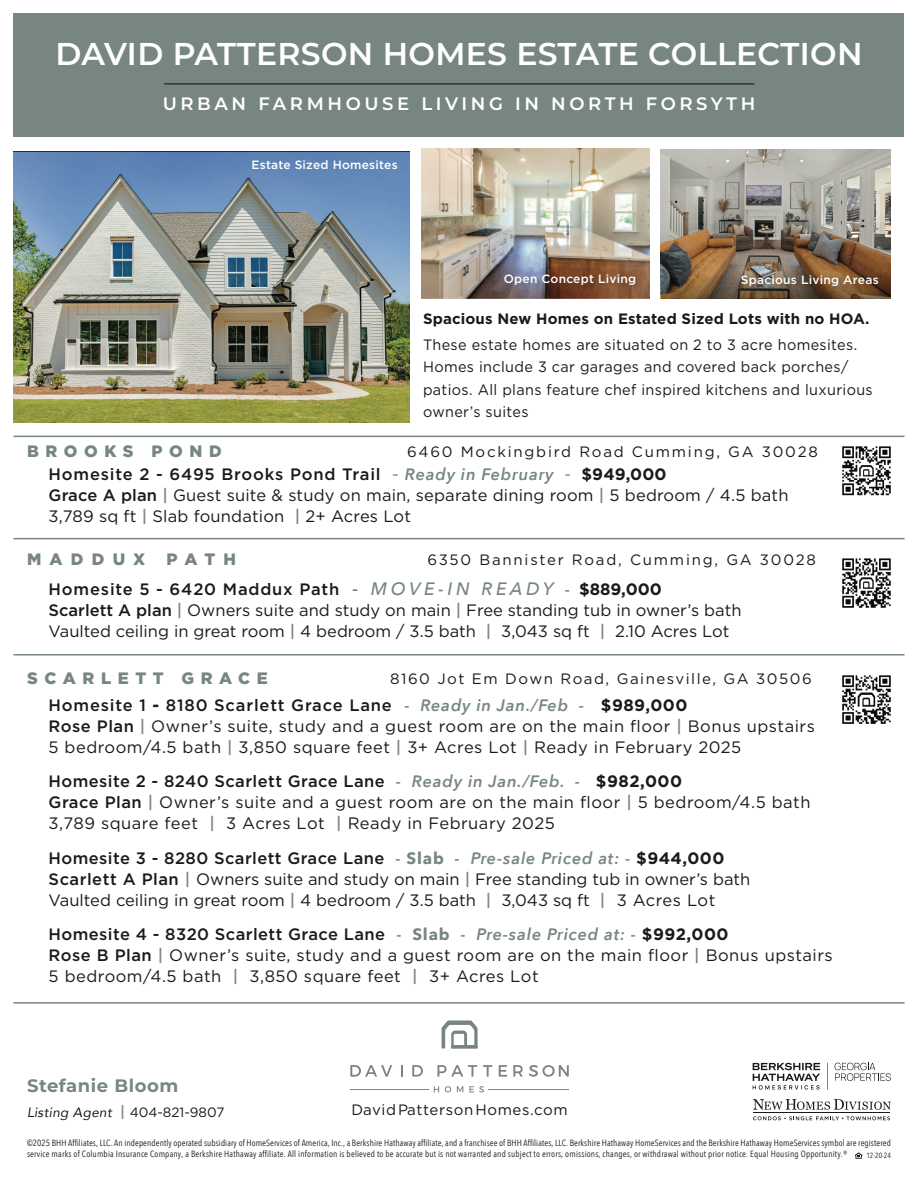
<style>
.page{position:relative;width:918px;height:1188px;background:#fff}
.page>*{position:absolute;margin:0;border:0;box-sizing:border-box;transform-origin:0 0}
.t1{font:100 31.5px "Montserrat";letter-spacing:.01em;color:#fff}
.t2{font:100 18px "Montserrat";letter-spacing:.2em;color:#fff}
.t3{font:100 18px "Montserrat";letter-spacing:.03em;color:#77877f}
.t4{font:16.5px/21px "Gotham";letter-spacing:.03em;color:#1a1a1a}
.t5{font:16.5px/21px "Gotham";letter-spacing:.01em;color:#1a1a1a}
.t6{font:900 16.5px "Gotham";letter-spacing:.4em;color:#77877f}
.t7{font:15px/22.5px "Gotham";letter-spacing:.025em;color:#1a1a1a;scale:.96 1}
.t8{font:15px "Gotham";letter-spacing:.12em;color:#1a1a1a}
.t9{font:700 15px "Gotham";letter-spacing:.01em;color:#1a1a1a}
.t10{font:15px "Gotham";letter-spacing:.1em;color:#1a1a1a}
.t11{font:15px "Gotham";letter-spacing:.025em;color:#1a1a1a}
.t12{font:italic 13.5px "Avenir";letter-spacing:.025em;color:#1a1a1a}
.t13{font:500 12px "Gotham";letter-spacing:.02em;color:#fff}
.t14{font:9px/10.8px "Avenir Next Condensed";letter-spacing:.01em;color:#1a1a1a}
.t15{font:7.5px "Avenir Next Condensed";color:#1a1a1a}
.s1{font-weight:500}
.s2{color:#77877f}
.s3{font-family:"Avenir Next";font-weight:600;font-style:italic;color:#77877f}
.s4{font-weight:700}
.s5{font-weight:500;color:#77877f}
.s6{font-weight:300}
.s7{font-family:"Avenir Next";font-weight:500;font-style:italic;font-size:18px;color:#77877f}
.s8{font-family:"Avenir Next";font-weight:500;font-style:italic;color:#77877f}
.s9{font-family:"Avenir Next";font-weight:700;color:#77877f}
.s10{font-family:"Gotham";font-weight:500;font-style:normal;font-size:15px;color:#77877f}
.s11{font-family:"Gotham";font-style:normal}
</style>
<div class="page">
<div style="left:14px;top:14px;width:890px;height:123px;background:#77877f"></div>
<img style="left:842px;top:558px;width:49px;height:50px">
<img style="left:842px;top:446px;width:49px;height:50px">
<img style="left:842px;top:675px;width:49px;height:49px">
<svg style="left:350px;top:1065px;width:42px;height:12px"></svg>
<svg style="left:401px;top:1065px;width:2px;height:12px"></svg>
<svg style="left:412px;top:1065px;width:11px;height:12px"></svg>
<svg style="left:437px;top:1065px;width:40px;height:12px"></svg>
<svg style="left:483px;top:1065px;width:9px;height:12px"></svg>
<svg style="left:499px;top:1065px;width:8px;height:12px"></svg>
<svg style="left:513px;top:1065px;width:10px;height:12px"></svg>
<svg style="left:529px;top:1065px;width:40px;height:12px"></svg>
<svg style="left:434px;top:1086px;width:5px;height:6px"></svg>
<svg style="left:445px;top:1086px;width:6px;height:6px"></svg>
<svg style="left:457px;top:1086px;width:6px;height:6px"></svg>
<svg style="left:469px;top:1086px;width:15px;height:6px"></svg>
<hr style="left:488px;top:1089px;width:81px;height:1px;background:#76867e">
<hr style="left:351px;top:1089px;width:78px;height:1px;background:#76867e">
<svg style="left:442px;top:1020px;width:36px;height:28px"></svg>
<svg style="left:855px;top:1152px;width:7px;height:7px"></svg>
<hr style="left:753px;top:1113px;width:137px;height:1px;background:#1a1a1a">
<svg style="left:753px;top:1099px;width:138px;height:11px"></svg>
<svg style="left:753px;top:1116px;width:137px;height:4px"></svg>
<svg style="left:753px;top:1063px;width:75px;height:27px"></svg>
<svg style="left:835px;top:1063px;width:56px;height:18px"></svg>
<hr style="left:14px;top:436px;width:890px;height:1px;background:#77877f">
<hr style="left:14px;top:654px;width:890px;height:2px;background:#77877f">
<hr style="left:14px;top:538px;width:890px;height:1px;background:#77877f">
<hr style="left:14px;top:1002px;width:890px;height:2px;background:#77877f">
<img style="left:421px;top:149px;width:228px;height:149px">
<img style="left:661px;top:150px;width:230px;height:148px">
<hr style="left:164px;top:83px;width:590px;height:1px;background:#1a1a1a">
<div style="left:503px;top:273px;width:137px;height:17px;background:#1a1a1a;opacity:.26"></div>
<img style="left:14px;top:152px;width:395px;height:270px">
<div style="left:567px;top:268px;width:14px;height:8px;background:#7c4526"></div>
<svg style="left:662px;top:273px;width:229px;height:25px;background:#685038"></svg>
<div style="left:740px;top:274px;width:143px;height:17px;background:#1a1a1a;opacity:.26"></div>
<h1 class="t1" style="left:55px;top:34px;width:809px">DAVID PATTERSON HOMES ESTATE COLLECTION</h1>
<p class="t2" style="left:163px;top:92px;width:594px">URBAN FARMHOUSE LIVING IN NORTH FORSYTH</p>
<p class="t13" style="left:252px;top:157px;width:148px">Estate Sized Homesites</p>
<p class="t13" style="left:504px;top:271px;width:134px">Open Concept Living</p>
<p class="t13" style="left:741px;top:272px;width:139px">Spacious Living Areas</p>
<p class="t9" style="left:423px;top:309px;width:448px">Spacious New Homes on Estated Sized Lots with no HOA.</p>
<p class="t7" style="left:423px;top:333px;width:470px">These estate homes are situated on 2 to 3 acre homesites.<br>Homes include 3 car garages and covered back porches/ patios. All plans feature chef inspired kitchens and luxurious owner’s suites</p>
<p class="t6" style="left:27px;top:440px;width:196px">BROOKS POND</p>
<p class="t8" style="left:407px;top:442px;width:412px">6460 Mockingbird Road Cumming, GA 30028</p>
<p class="t5" style="left:49px;top:463px;width:741px"><span class="s1">Homesite 2 - 6495 Brooks Pond Trail</span> <span class="s2">-</span> <span class="s3">Ready in February</span> <span class="s2">-</span> <span class="s4">$949,000<br></span><span class="s1">Grace A plan</span> <span class="s5">|</span> Guest suite &amp; study on main, separate dining room <span class="s5">|</span> 5 bedroom / 4.5 bath<br>3,789 sq ft <span class="s5">|</span> Slab foundation <span class="s5">|</span> 2+ Acres Lot</p>
<p class="t6" style="left:27px;top:547px;width:120px">MADDUX</p>
<p class="t6" style="left:166px;top:547px;width:71px">PATH</p>
<p class="t8" style="left:427px;top:550px;width:390px">6350 Bannister Road, Cumming, GA 30028</p>
<p class="t5" style="left:49px;top:579px;width:694px"><span class="s1">Homesite 5 - 6420 Maddux Path</span> <span class="s6">-</span> <span class="s7">MOVE-IN READY</span> <span class="s3">-</span> <span class="s4">$889,000<br></span><span class="s1">Scarlett A plan</span> <span class="s5">|</span> Owners suite and study on main <span class="s5">|</span> Free standing tub in owner’s bath<br>Vaulted ceiling in great room <span class="s5">|</span> 4 bedroom / 3.5 bath <span class="s5">|</span> 3,043 sq ft <span class="s5">|</span> 2.10 Acres Lot</p>
<p class="t6" style="left:27px;top:667px;width:242px">SCARLETT GRACE</p>
<p class="t10" style="left:390px;top:669px;width:423px">8160 Jot Em Down Road, Gainesville, GA 30506</p>
<p class="t4" style="left:49px;top:694px;width:768px"><span class="s1">Homesite 1</span> <span class="s4">-</span> <span class="s1">8180 Scarlett Grace Lane</span> <span class="s8">-</span> <span class="s3">Ready in Jan./Feb -</span> <span class="s4">$989,000<br></span><span class="s1">Rose Plan</span> <span class="s5">|</span> Owner’s suite, study and a guest room are on the main floor <span class="s5">|</span> Bonus upstairs<br>5 bedroom/4.5 bath <span class="s5">|</span> 3,850 square feet <span class="s5">|</span> 3+ Acres Lot <span class="s5">|</span> Ready in February 2025</p>
<p class="t4" style="left:49px;top:771px;width:763px"><span class="s1">Homesite 2 - 8240 Scarlett Grace Lane</span> <span class="s8">-</span> <span class="s3">Ready in Jan./Feb.</span> <span class="s8">-</span> <span class="s4">$982,000<br></span><span class="s1">Grace Plan</span> <span class="s5">|</span> Owner’s suite and a guest room are on the main floor <span class="s5">|</span> 5 bedroom/4.5 bath<br>3,789 square feet <span class="s5">|</span> 3 Acres Lot <span class="s5">|</span> Ready in February 2025</p>
<p class="t5" style="left:49px;top:847px;width:703px"><span class="s1">Homesite 3 - 8280 Scarlett Grace Lane</span> <span class="s8">-</span> <span class="s9">Slab</span> <span class="s8">-</span> <span class="s3">Pre-sale Priced at:</span> <span class="s8">-</span> <span class="s4">$944,000<br></span><span class="s1">Scarlett A Plan</span> <span class="s5">|</span> Owners suite and study on main <span class="s5">|</span> Free standing tub in owner’s bath<br>Vaulted ceiling in great room <span class="s5">|</span> 4 bedroom / 3.5 bath <span class="s5">|</span> 3,043 sq ft <span class="s5">|</span> 3 Acres Lot</p>
<p class="t4" style="left:49px;top:924px;width:786px"><span class="s1">Homesite 4 - 8320 Scarlett Grace Lane</span> <span class="s8">-</span> <span class="s9">Slab</span> <span class="s8">-</span> <span class="s3">Pre-sale Priced at:</span> <span class="s8">-</span> <span class="s4">$992,000<br></span><span class="s1">Rose B Plan</span> <span class="s5">|</span> Owner’s suite, study and a guest room are on the main floor <span class="s5">|</span> Bonus upstairs<br>5 bedroom/4.5 bath <span class="s5">|</span> 3,850 square feet <span class="s5">|</span> 3+ Acres Lot</p>
<p class="t3" style="left:27px;top:1074px;width:153px">Stefanie Bloom</p>
<p class="t12" style="left:27px;top:1104px;width:199px">Listing Agent <span class="s10">|</span> <span class="s11">404-821-9807</span></p>
<p class="t11" style="left:352px;top:1100px;width:218px">DavidPattersonHomes.com</p>
<p class="t14" style="left:27px;top:1138px;width:866px">©2025 BHH Affiliates, LLC. An independently operated subsidiary of HomeServices of America, Inc., a Berkshire Hathaway affiliate, and a franchisee of BHH Affiliates, LLC. Berkshire Hathaway HomeServices and the Berkshire Hathaway HomeServices symbol are registered service marks of Columbia Insurance Company, a Berkshire Hathaway affiliate. All information is believed to be accurate but is not warranted and subject to errors, omissions, changes, or withdrawal without prior notice. Equal Housing Opportunity.®</p>
<p class="t15" style="left:866px;top:1150px;width:26px">12-20-24</p>
</div>
